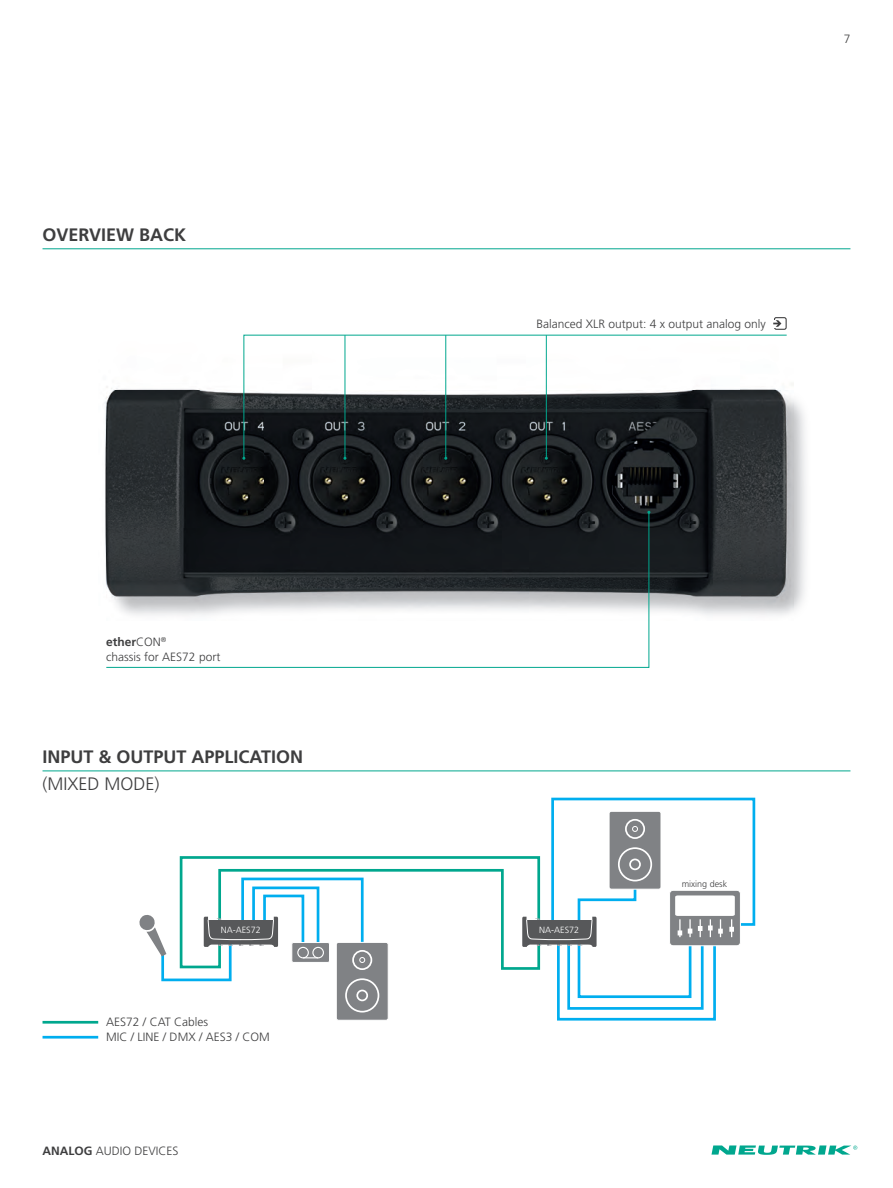
<style>
.page{position:relative;width:893px;height:1188px;background:#fff}
.page>*{position:absolute;margin:0;border:0;box-sizing:border-box;transform-origin:0 0}
.t1{font:700 18px "Frutiger";color:#3e3e3f}
.t2{font:300 18px "Frutiger";color:#3e3e3f}
.t3{font:300 12px/15px "Frutiger";color:#3e3e3f}
.t4{font:700 12px "Frutiger CE";color:#3e3e3f}
.t5{font:300 9px "Frutiger";color:#fff}
.t6{font:300 9px "Frutiger";color:#3e3e3f}
.s1{font-family:"Frutiger";font-weight:300}
.s2{font-weight:700}
</style>
<div class="page">
<svg style="left:711px;top:1145px;width:146px;height:10px"></svg>
<img style="left:152px;top:397px;width:654px;height:218px">
<img style="left:104px;top:387px;width:139px;height:35px">
<img style="left:104px;top:421px;width:48px;height:157px">
<hr style="left:43px;top:248px;width:807px;height:1px;background:#00a78e">
<hr style="left:43px;top:771px;width:807px;height:1px;background:#00a78e">
<hr style="left:43px;top:1021px;width:55px;height:3px;background:#00a78e">
<hr style="left:43px;top:1036px;width:55px;height:3px;background:#00aeef">
<div style="left:557px;top:943px;width:159px;height:78px;border:3px solid #00aeef"></div>
<div style="left:336px;top:942px;width:52px;height:78px;background:#808285;border-radius:2px"></div>
<div style="left:336px;top:942px;width:52px;height:78px;border:1px solid #fff;border-radius:2px"></div>
<div style="left:345px;top:978px;width:34px;height:35px;border:2px solid #fff;border-radius:50%"></div>
<svg style="left:139px;top:797px;width:617px;height:214px"></svg>
<div style="left:774px;top:317px;width:13px;height:13px;border:1px solid #3e3e3f;border-radius:2px"></div>
<svg style="left:773px;top:320px;width:8px;height:7px"></svg>
<svg style="left:243px;top:334px;width:544px;height:125px"></svg>
<svg style="left:106px;top:512px;width:544px;height:156px"></svg>
<hr style="left:546px;top:335px;width:1px;height:123px;background:#00a78e">
<hr style="left:445px;top:335px;width:1px;height:123px;background:#00a78e">
<hr style="left:345px;top:335px;width:1px;height:123px;background:#00a78e">
<h1 class="t1" style="left:43px;top:224px;width:145px">OVERVIEW BACK</h1>
<p class="t3" style="left:844px;top:31px;width:8px">7</p>
<p class="t3" style="left:536px;top:317px;width:231px">Balanced XLR output: 4 x output analog only</p>
<p class="t4" style="left:106px;top:634px;width:62px">ether<span class="s1">CON</span><sup>®</sup></p>
<p class="t3" style="left:106px;top:649px;width:116px">chassis for AES72 port</p>
<h1 class="t1" style="left:43px;top:747px;width:262px">INPUT &amp; OUTPUT APPLICATION</h1>
<h1 class="t2" style="left:43px;top:774px;width:119px">(MIXED MODE)</h1>
<p class="t5" style="left:221px;top:925px;width:42px">NA-AES72</p>
<p class="t5" style="left:539px;top:925px;width:42px">NA-AES72</p>
<p class="t3" style="left:106px;top:1015px;width:165px">AES72 / CAT Cables<br>MIC / LINE / DMX / AES3 / COM</p>
<p class="t3" style="left:43px;top:1143px;width:138px"><span class="s2">ANALOG</span> AUDIO DEVICES</p>
<p class="t6" style="left:682px;top:879px;width:47px">mixing desk</p>
</div>
